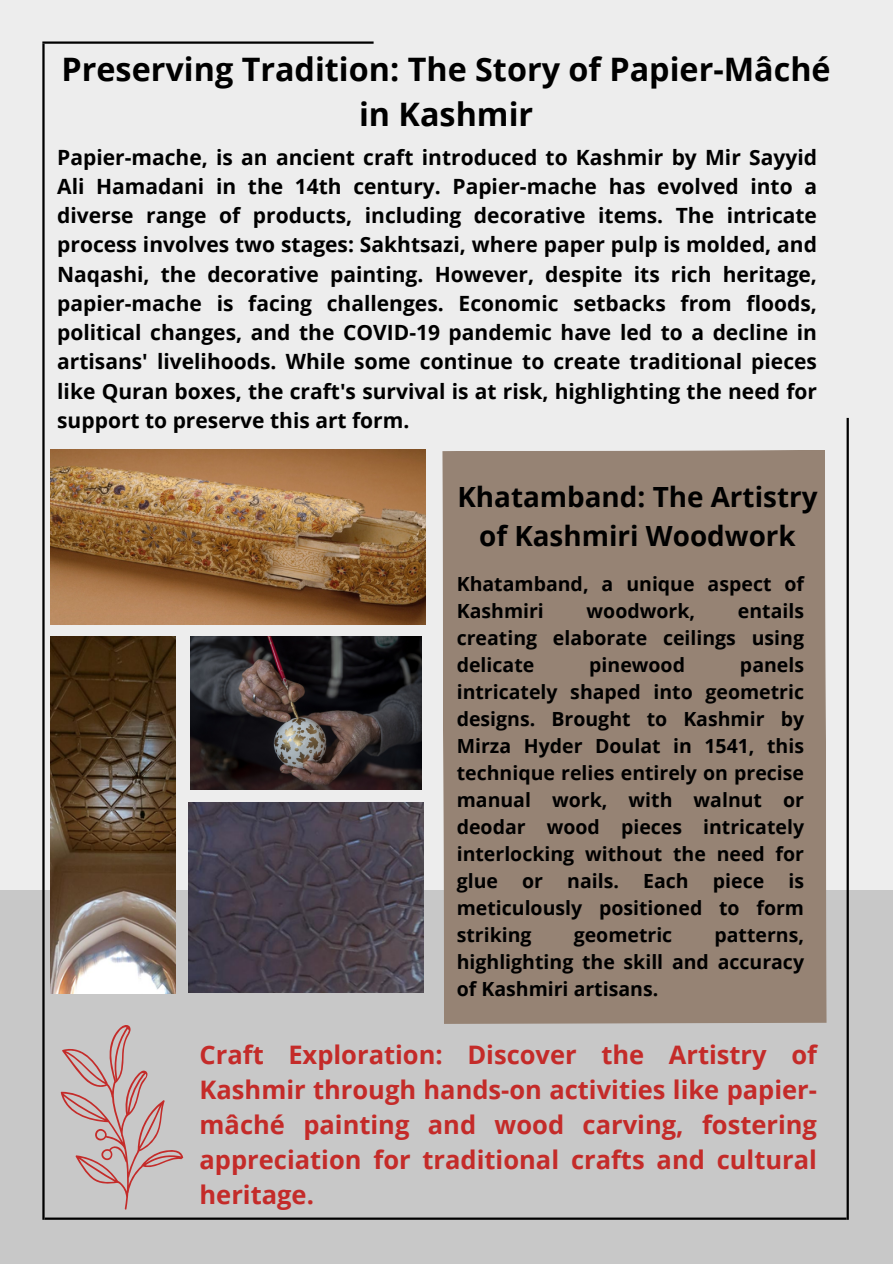
<style>
.page{position:relative;width:893px;height:1264px;background:#fff}
.page>*{position:absolute;margin:0;border:0;box-sizing:border-box;transform-origin:0 0}
.t1{font:700 32.25px/45px "Open Sans";color:#000;text-align:center}
.t2{font:700 27.75px/38.2px "Open Sans";color:#000;text-align:center}
.t3{font:700 25.5px/35.1px "Open Sans";color:#c42b29;text-align:justify}
.t4{font:700 21px/29.2px "Open Sans";color:#000;text-align:justify}
.t5{font:700 19.5px/27px "Open Sans";color:#000;text-align:justify}
</style>
<div class="page">
<div style="left:0;top:0;width:892px;height:1263px;background:#ededed"></div>
<div style="left:0;top:890px;width:892px;height:373px;background:#c8c8c8"></div>
<hr style="left:846px;top:418px;width:2px;height:801px;background:#000">
<hr style="left:42px;top:44px;width:3px;height:1175px;background:#000">
<div style="left:442px;top:450px;width:384px;height:573px;background:#968374"></div>
<hr style="left:42px;top:41px;width:331px;height:3px;background:#000">
<hr style="left:45px;top:1217px;width:801px;height:2px;background:#000">
<img style="left:50px;top:450px;width:375px;height:174px">
<img style="left:191px;top:636px;width:230px;height:153px">
<img style="left:50px;top:636px;width:125px;height:357px">
<img style="left:188px;top:802px;width:235px;height:190px">
<svg style="left:61px;top:1025px;width:122px;height:184px"></svg>
<p class="t1" style="left:62px;top:46px;width:770px">Preserving Tradition: The Story of Papier-Mâché in Kashmir</p>
<p class="t4" style="left:57px;top:142px;width:761px">Papier-mache, is an ancient craft introduced to Kashmir by Mir Sayyid Ali Hamadani in the 14th century. Papier-mache has evolved into a diverse range of products, including decorative items. The intricate process involves two stages: Sakhtsazi, where paper pulp is molded, and Naqashi, the decorative painting. However, despite its rich heritage, papier-mache is facing challenges. Economic setbacks from floods, political changes, and the COVID-19 pandemic have led to a decline in artisans' livelihoods. While some continue to create traditional pieces like Quran boxes, the craft's survival is at risk, highlighting the need for support to preserve this art form.</p>
<p class="t2" style="left:457px;top:477px;width:361px">Khatamband: The Artistry of Kashmiri Woodwork</p>
<p class="t5" style="left:456px;top:570px;width:349px">Khatamband, a unique aspect of<br>Kashmiri</p>
<p class="t5" style="left:456px;top:597px;width:349px;text-indent:281px">entails creating elaborate ceilings using delicate</p>
<p class="t5" style="left:586px;top:597px;width:110px">woodwork,</p>
<p class="t5" style="left:456px;top:651px;width:349px;text-indent:283px">panels intricately shaped into geometric designs. Brought to Kashmir by Mirza Hyder Doulat in 1541, this technique relies entirely on precise manual work, with walnut or deodar wood pieces intricately interlocking without the need for glue or nails. Each piece is meticulously positioned to form striking</p>
<p class="t5" style="left:589px;top:651px;width:97px">pinewood</p>
<p class="t5" style="left:573px;top:921px;width:100px">geometric</p>
<p class="t5" style="left:456px;top:921px;width:349px;text-indent:258px">patterns, highlighting the skill and accuracy of Kashmiri artisans.</p>
<p class="t3" style="left:199px;top:1036px;width:619px">Craft Exploration: Discover the Artistry of Kashmir through hands-on activities like papier&shy;mâché painting and wood carving, fostering appreciation for traditional crafts and cultural heritage.</p>
</div>
